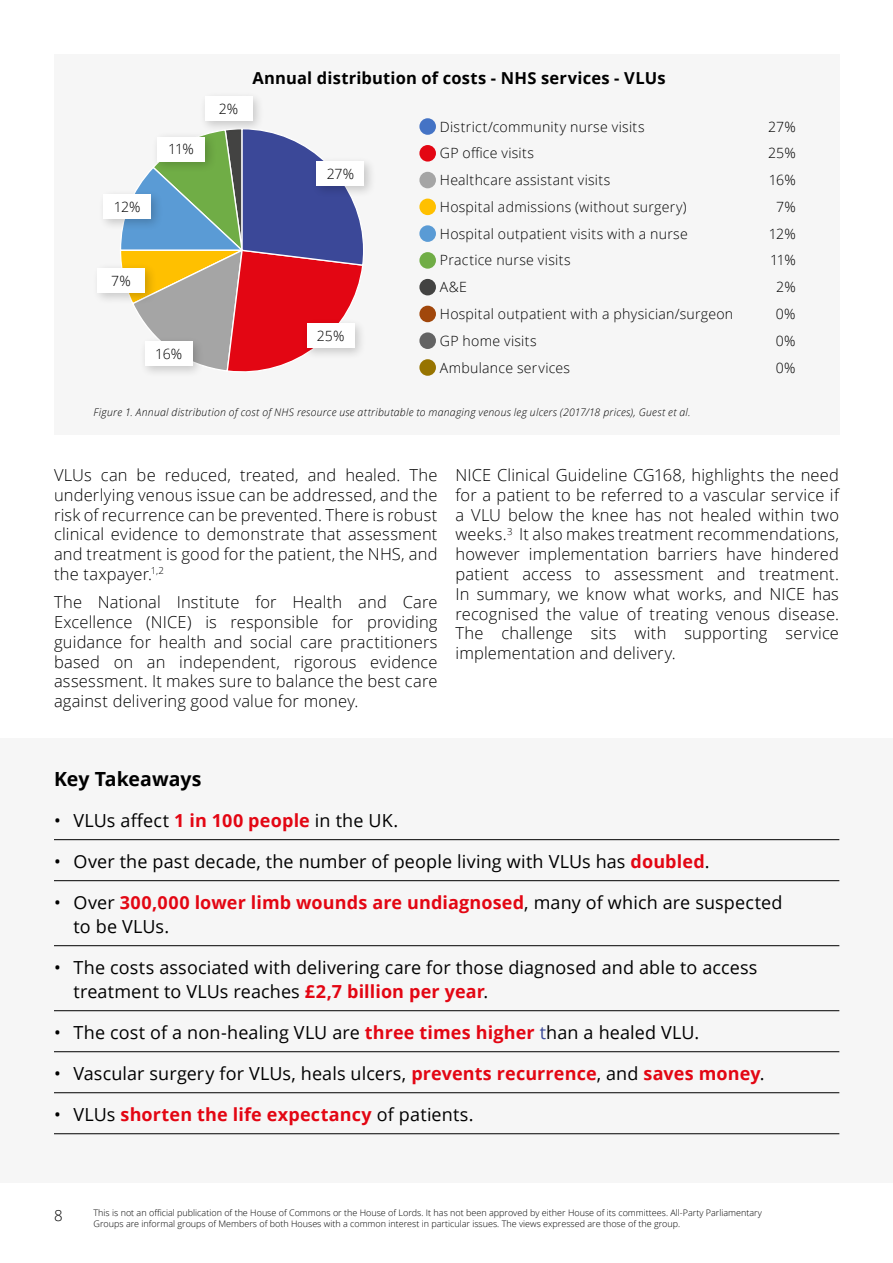
<style>
.page{position:relative;width:893px;height:1263px;background:#fff}
.page>*{position:absolute;margin:0;border:0;box-sizing:border-box;transform-origin:0 0}
.t1{font:700 19.5px "Open Sans";color:#000}
.t2{font:18px/24px "Open Sans";letter-spacing:.005em;color:#000}
.t3{font:700 18px "Open Sans";letter-spacing:.01em;color:#e30613}
.t4{font:300 16.5px/19.8px "Open Sans";letter-spacing:.01em;color:#000;text-align:justify}
.t5{font:700 16.5px "Open Sans";letter-spacing:.01em;color:#000}
.t6{font:300 15px "Open Sans";color:#000}
.t7{font:300 14.1px "Open Sans";letter-spacing:.02em;color:#000}
.t8{font:italic 300 10.5px "Open Sans";letter-spacing:.025em;color:#000}
.t9{font:300 9px/10.8px "Open Sans";color:#000}
.s1{font-weight:700;color:#e30613}
.s2{color:#3b4898}
.s3{font-weight:400;color:#000}
</style>
<div class="page">
<div style="left:0;top:738px;width:893px;height:445px;background:#f6f6f6"></div>
<div style="left:54px;top:54px;width:785px;height:380px;background:#f6f6f6"></div>
<hr style="left:54px;top:839px;width:785px;height:1px;background:#000">
<hr style="left:54px;top:880px;width:785px;height:1px;background:#000">
<hr style="left:54px;top:945px;width:785px;height:1px;background:#000">
<hr style="left:54px;top:1010px;width:785px;height:1px;background:#000">
<hr style="left:54px;top:1051px;width:785px;height:1px;background:#000">
<hr style="left:54px;top:1092px;width:785px;height:1px;background:#000">
<hr style="left:54px;top:1133px;width:785px;height:1px;background:#000">
<div style="left:419px;top:118px;width:17px;height:17px;background:#4473c5;border-radius:50%"></div>
<div style="left:419px;top:145px;width:17px;height:17px;background:#e30613;border-radius:50%"></div>
<div style="left:419px;top:172px;width:17px;height:16px;background:#a5a5a5;border-radius:50%"></div>
<div style="left:419px;top:199px;width:17px;height:16px;background:#ffc000;border-radius:50%"></div>
<div style="left:419px;top:225px;width:17px;height:17px;background:#5a9bd5;border-radius:50%"></div>
<div style="left:419px;top:252px;width:17px;height:17px;background:#70ad46;border-radius:50%"></div>
<div style="left:419px;top:279px;width:17px;height:16px;background:#434342;border-radius:50%"></div>
<div style="left:419px;top:306px;width:17px;height:16px;background:#a1470b;border-radius:50%"></div>
<div style="left:419px;top:332px;width:17px;height:17px;background:#636363;border-radius:50%"></div>
<div style="left:419px;top:359px;width:17px;height:17px;background:#977400;border-radius:50%"></div>
<svg style="left:121px;top:131px;width:242px;height:241px"></svg>
<div style="left:311px;top:155px;width:65px;height:43px;background:#000;opacity:.2"></div>
<div style="left:317px;top:161px;width:47px;height:25px;background:#fff"></div>
<div style="left:301px;top:317px;width:65px;height:43px;background:#000;opacity:.2"></div>
<div style="left:307px;top:323px;width:47px;height:25px;background:#fff"></div>
<div style="left:139px;top:335px;width:66px;height:43px;background:#000;opacity:.2"></div>
<div style="left:145px;top:341px;width:48px;height:25px;background:#fff"></div>
<div style="left:91px;top:262px;width:66px;height:42px;background:#000;opacity:.2"></div>
<div style="left:97px;top:268px;width:48px;height:24px;background:#fff"></div>
<div style="left:97px;top:188px;width:66px;height:43px;background:#000;opacity:.2"></div>
<div style="left:103px;top:195px;width:48px;height:24px;background:#fff"></div>
<div style="left:151px;top:130px;width:66px;height:43px;background:#000;opacity:.2"></div>
<div style="left:157px;top:137px;width:48px;height:24px;background:#fff"></div>
<div style="left:199px;top:90px;width:66px;height:43px;background:#000;opacity:.2"></div>
<div style="left:205px;top:97px;width:47px;height:24px;background:#fff"></div>
<p class="t7" style="left:114px;top:197px;width:28px">12%</p>
<p class="t7" style="left:168px;top:140px;width:27px">11%</p>
<p class="t7" style="left:111px;top:271px;width:21px">7%</p>
<p class="t7" style="left:155px;top:344px;width:28px">16%</p>
<p class="t7" style="left:219px;top:99px;width:21px">2%</p>
<p class="t5" style="left:252px;top:66px;width:415px">Annual distribution of costs - NHS services - VLUs</p>
<p class="t7" style="left:440px;top:117px;width:206px">District/community nurse visits</p>
<p class="t7" style="left:768px;top:117px;width:29px">27%</p>
<p class="t7" style="left:440px;top:144px;width:96px">GP office visits</p>
<p class="t7" style="left:768px;top:144px;width:29px">25%</p>
<p class="t7" style="left:440px;top:170px;width:172px">Healthcare assistant visits</p>
<p class="t7" style="left:769px;top:170px;width:28px">16%</p>
<p class="t7" style="left:440px;top:197px;width:248px">Hospital admissions (without surgery)</p>
<p class="t7" style="left:776px;top:197px;width:21px">7%</p>
<p class="t7" style="left:440px;top:224px;width:249px">Hospital outpatient visits with a nurse</p>
<p class="t7" style="left:769px;top:224px;width:28px">12%</p>
<p class="t7" style="left:440px;top:251px;width:132px">Practice nurse visits</p>
<p class="t7" style="left:770px;top:251px;width:27px">11%</p>
<p class="t7" style="left:440px;top:277px;width:29px">A&amp;E</p>
<p class="t7" style="left:776px;top:277px;width:21px">2%</p>
<p class="t7" style="left:440px;top:304px;width:295px">Hospital outpatient with a physician/surgeon</p>
<p class="t7" style="left:776px;top:304px;width:21px">0%</p>
<p class="t7" style="left:440px;top:331px;width:98px">GP home visits</p>
<p class="t7" style="left:776px;top:331px;width:21px">0%</p>
<p class="t7" style="left:440px;top:358px;width:132px">Ambulance services</p>
<p class="t7" style="left:776px;top:358px;width:21px">0%</p>
<p class="t7" style="left:327px;top:164px;width:29px">27%</p>
<p class="t7" style="left:317px;top:326px;width:29px">25%</p>
<p class="t8" style="left:94px;top:405px;width:599px">Figure 1. Annual distribution of cost of NHS resource use attributable to managing venous leg ulcers (2017/18 prices), Guest et al.</p>
<p class="t4" style="left:54px;top:465px;width:385px">VLUs can be reduced, treated, and healed. The underlying venous issue can be addressed, and the risk of recurrence can be prevented. There is robust clinical evidence to demonstrate that assessment and treatment is good for the patient, the NHS, and the taxpayer.<sup>1,2</sup></p>
<p class="t4" style="left:54px;top:592px;width:385px">The National Institute for Health and Care Excellence (NICE) is responsible for providing guidance for health and social care practitioners based on an independent, rigorous evidence assessment. It makes sure to balance the best care against delivering good value for money.</p>
<p class="t4" style="left:455px;top:465px;width:385px">NICE Clinical Guideline CG168, highlights the need for a patient to be referred to a vascular service if a VLU below the knee has not healed within two weeks.<sup>3</sup> It also makes treatment recommendations, however implementation barriers have hindered patient access to assessment and treatment.<br>In summary, we know what works, and NICE has recognised the value of treating venous disease.<br>The challenge sits with supporting service implementation and delivery.</p>
<p class="t1" style="left:54px;top:765px;width:149px">Key Takeaways</p>
<p class="t2" style="left:54px;top:807px;width:346px">• VLUs affect <span class="s1">1 in 100 people</span> in the UK.</p>
<p class="t2" style="left:54px;top:848px;width:657px">• Over the past decade, the number of people living with VLUs has <span class="s1">doubled</span>.</p>
<p class="t2" style="left:74px;top:889px;width:710px;text-indent:-20px">• Over <span class="s1">300,000 lower limb wounds are undiagnosed</span>, many of which are suspected to be VLUs.</p>
<p class="t2" style="left:74px;top:954px;width:685px;text-indent:-19px">• The costs associated with delivering care for those diagnosed and able to access treatment to VLUs reaches <span class="s1">£2,7 billion per year</span>.</p>
<p class="t2" style="left:54px;top:1019px;width:647px">• The cost of a non-healing VLU are <span class="s1">three times higher</span> <span class="s2">t</span>han a healed VLU.</p>
<p class="t2" style="left:54px;top:1060px;width:712px">• Vascular surgery for VLUs, heals ulcers, <span class="s1">prevents recurrence</span>, and <span class="s1">saves money</span>.</p>
<p class="t3" style="left:54px;top:1101px;width:421px"><span class="s3">• VLUs</span> shorten the life expectancy <span class="s3">of patients.</span></p>
<p class="t6" style="left:54px;top:1205px;width:10px">8</p>
<p class="t9" style="left:94px;top:1207px;width:670px">This is not an official publication of the House of Commons or the House of Lords. It has not been approved by either House of its committees. All-Party Parliamentary<br>Groups are informal groups of Members of both Houses with a common interest in particular issues. The views expressed are those of the group.</p>
</div>
